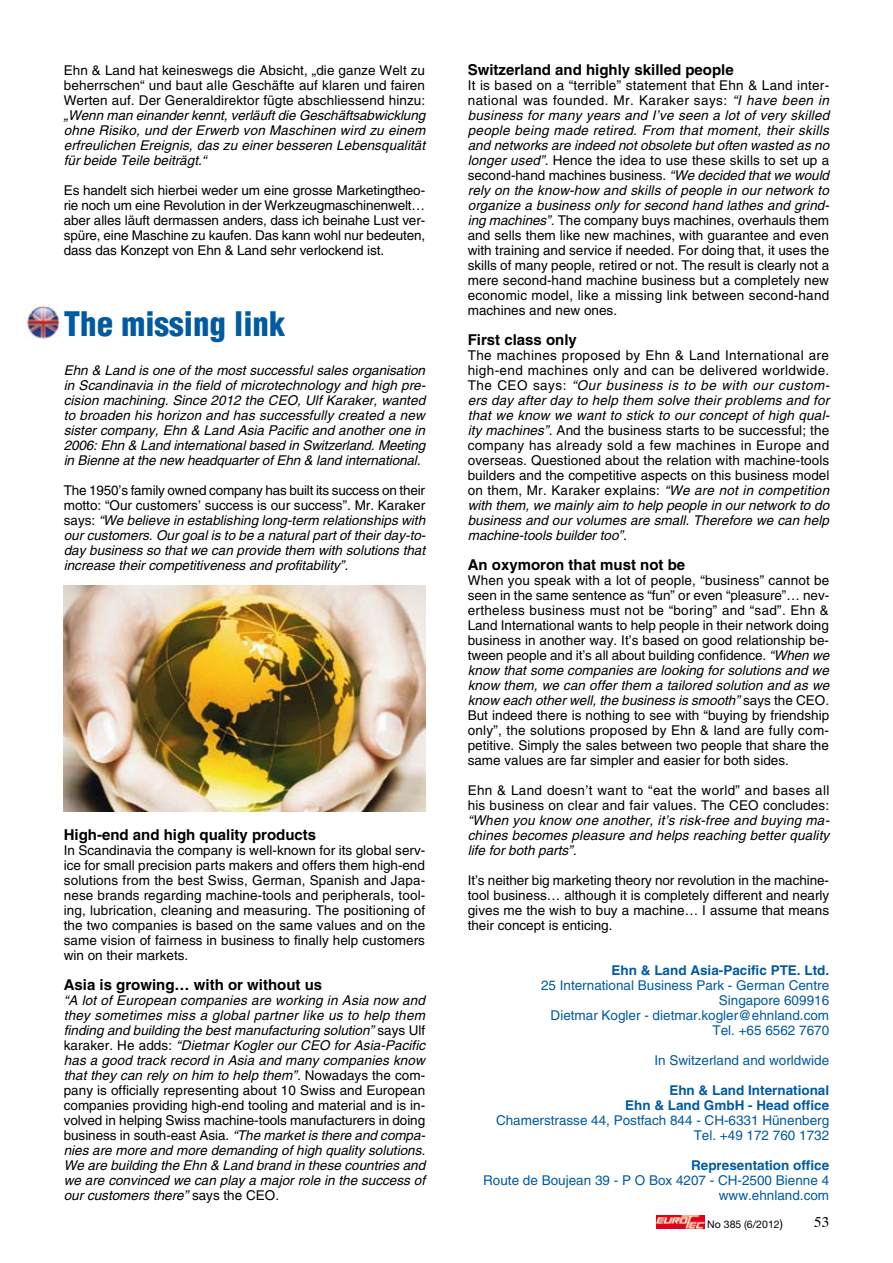
<style>
.page{position:relative;width:893px;height:1263px;background:#fff}
.page>*{position:absolute;margin:0;border:0;box-sizing:border-box;transform-origin:0 0}
.t1{font:900 condensed 33px "Helvetica";color:#005aa2}
.t2{font:700 15px "Helvetica";color:#000}
.t3{font:13.5px/15px "Helvetica";letter-spacing:.005em;color:#000;text-align:justify}
.t4{font:italic 13.5px/15px "Helvetica";color:#000;text-align:justify}
.t5{font:13.5px/15px "Helvetica";color:#005aa2;text-align:right}
.t6{font:700 13.5px/15px "Helvetica";color:#005aa2;text-align:right}
.t7{font:13.5px/15px "Helvetica";letter-spacing:.025em;color:#000}
.t8{font:10.5px "Helvetica Neue";color:#000}
.s1{font-style:normal}
.s2{font-style:italic}
.s3{font-size:12px}
</style>
<div class="page">
<svg style="left:656px;top:1215px;width:1px;height:13px"></svg>
<img style="left:657px;top:1215px;width:47px;height:13px">
<img style="left:64px;top:586px;width:361px;height:225px">
<img style="left:23px;top:304px;width:37px;height:35px">
<p class="t3" style="left:64px;top:63px;width:363px">Ehn &amp; Land hat keineswegs die Absicht, „die ganze Welt zu beherrschen“ und baut alle Geschäfte auf klaren und fairen Werten auf. Der Generaldirektor fügte abschliessend hinzu:</p>
<p class="t4" style="left:64px;top:108px;width:363px">„Wenn man einander kennt, verläuft die Geschäftsabwicklung ohne Risiko, und der Erwerb von Maschinen wird zu einem erfreulichen Ereignis, das zu einer besseren Lebensqualität für beide Teile beiträgt.“</p>
<p class="t3" style="left:64px;top:183px;width:363px">Es handelt sich hierbei weder um eine grosse Marketingtheo&shy;rie noch um eine Revolution in der Werkzeugmaschinenwelt… aber alles läuft dermassen anders, dass ich beinahe Lust ver&shy;spüre, eine Maschine zu kaufen. Das kann wohl nur bedeuten, dass das Konzept von Ehn &amp; Land sehr verlockend ist.</p>
<h1 class="t1" style="left:64px;top:303px;width:223px">The missing link</h1>
<p class="t4" style="left:64px;top:363px;width:363px">Ehn &amp; Land is one of the most successful sales organisation in Scandinavia in the field of microtechnology and high pre&shy;cision machining. Since 2012 the CEO, Ulf Karaker, wanted to broaden his horizon and has successfully created a new sister company, Ehn &amp; Land Asia Pacific and another one in 2006: Ehn &amp; Land international based in Switzerland. Meeting in Bienne at the new headquarter of Ehn &amp; land international.</p>
<p class="t4" style="left:64px;top:483px;width:363px"><span class="s1">The 1950’s family owned company has built its success on their motto: “Our customers’ success is our success”. Mr. Karaker says:</span> “We believe in establishing long-term relationships with our customers. Our goal is to be a natural part of their day-to&shy;day business so that we can provide them with solutions that increase their competitiveness and profitability”.</p>
<p class="t2" style="left:64px;top:825px;width:254px">High-end and high quality products</p>
<p class="t3" style="left:64px;top:843px;width:363px">I n Scandinavia the company is well-known for its global serv&shy;ice for small precision parts makers and offers them high-end solutions from the best Swiss, German, Spanish and Japa&shy;nese brands regarding machine-tools and peripherals, tool&shy;ing, lubrication, cleaning and measuring. The positioning of the two companies is based on the same values and on the same vision of fairness in business to finally help customers win on their markets.</p>
<p class="t2" style="left:64px;top:975px;width:260px">Asia is growing… with or without us</p>
<p class="t4" style="left:64px;top:993px;width:363px">“A lot of European companies are working in Asia now and they sometimes miss a global partner like us to help them finding and building the best manufacturing solution” <span class="s1">says U lf karaker. He adds:</span> “Dietmar Kogler our CEO for Asia-Pacific has a good track record in Asia and many companies know that they can rely on him to help them”. <span class="s1">Nowadays the com&shy;pany is officially representing about 10 Swiss and European companies providing high-end tooling and material and is in&shy;volved in helping Swiss machine-tools manufacturers in doing business in south-east Asia.</span> “The market is there and compa&shy;nies are more and more demanding of high quality solutions.<br>We are building the Ehn &amp; Land brand in these countries and we are convinced we can play a major role in the success of our customers there” <span class="s1">says the CEO</span></p>
<p class="t3" style="left:275px;top:1188px;width:5px">.</p>
<p class="t2" style="left:468px;top:60px;width:267px">Switzerland and highly skilled people</p>
<p class="t3" style="left:468px;top:78px;width:363px">It is based on a “terrible” statement that Ehn &amp; Land inter&shy;national was founded. Mr. Karaker says: <span class="s2">“I have been in business for many years and I’ve seen a lot of very skilled people being made retired. From that moment, their skills and networks are indeed not obsolete but often wasted as no longer used”.</span> Hence the idea to use these skills to set up a second-hand machines business. <span class="s2">“We decided that we would rely on the know-how and skills of people in our network to organize a business only for second hand lathes and grind&shy;ing machines”.</span> The company buys machines, overhauls them and sells them like new machines, with guarantee and even with training and service if needed. For doing that, it uses the skills of many people, retired or not. The result is clearly not a mere second-hand machine business but a completely new economic model, like a missing link between second-hand machines and new ones.</p>
<p class="t2" style="left:468px;top:330px;width:111px">First class only</p>
<p class="t3" style="left:468px;top:348px;width:363px">The machines proposed by Ehn &amp; Land International are high-end machines only and can be delivered worldwide.<br>The CEO</p>
<p class="t4" style="left:468px;top:378px;width:363px;text-indent:65px"><span class="s1">says:</span> “Our business is to be with our custom&shy;ers day after day to help them solve their problems and for that we know we want to stick to our concept of high qual&shy;ity machines”. <span class="s1">And the business starts to be successful; the company has already sold a few machines in Europe and overseas. Questioned about the relation with machine-tools builders and the competitive aspects on this business model on them, Mr. Karaker explains:</span> “We are not in competition with them, we mainly aim to help people in our network to do business and our volumes are small. Therefore we can help machine-tools builder too”.</p>
<p class="t2" style="left:468px;top:555px;width:219px">An oxymoron that must not be</p>
<p class="t3" style="left:468px;top:573px;width:363px">When you speak with a lot of people, “business” cannot be seen in the same sentence as “fun” or even “pleasure”… nev&shy;ertheless business must not be “boring” and “sad”. Ehn &amp; Land I nternational wants to help people in their network doing business in another way. It’s based on good relationship be&shy;tween people and it’s all about building confidence. <span class="s2">“When we know that some companies are looking for solutions and we know them, we can offer them a tailored solution and as we know each other well, the business is smooth”</span> says the CEO</p>
<p class="t3" style="left:468px;top:693px;width:363px;text-indent:358px">.<br>But indeed there is nothing to see with “buying by friendship only”, the solutions proposed by Ehn &amp; land are fully com&shy;petitive. Simply the sales between two people that share the same values are far simpler and easier for both sides.</p>
<p class="t7" style="left:468px;top:783px;width:363px">Ehn &amp; Land doesn’t want to “eat the world” and bases all his business on clear and fair values. The CEO</p>
<p class="t3" style="left:763px;top:798px;width:68px">concludes:</p>
<p class="t4" style="left:468px;top:813px;width:363px">“When you know one another, it’s risk-free and buying ma&shy;chines becomes pleasure and helps reaching better quality life for both parts”.</p>
<p class="t3" style="left:468px;top:873px;width:363px">It’s neither big marketing theory nor revolution in the machine&shy;tool business… although it is completely different and nearly gives me the wish to buy a machine… I assume that means their concept is enticing.</p>
<p class="t6" style="left:612px;top:962px;width:219px">Ehn &amp; Land Asia-Pacific PTE. Ltd.</p>
<p class="t5" style="left:541px;top:978px;width:290px">25 I nternational Business Park - German Centre<br>Singapore 609916<br>Dietmar Kogler - dietmar.kogler@ehnland.com<br>Tel. +65 6562 7670</p>
<p class="t5" style="left:654px;top:1053px;width:176px">I n Switzerland and worldwide</p>
<p class="t6" style="left:625px;top:1082px;width:206px">Ehn &amp; Land International<br>Ehn &amp; Land GmbH - Head office</p>
<p class="t5" style="left:496px;top:1113px;width:335px">Chamerstrasse 44, Postfach 844 - CH -6331 Hünenberg<br>Tel. +49 172 760 1732</p>
<p class="t6" style="left:691px;top:1157px;width:140px">Representation office</p>
<p class="t5" style="left:483px;top:1173px;width:347px">Route de Boujean 39 - P O Box 4207 - CH -2500 Bienne 4 www.ehnland.com</p>
<p class="t8" style="left:707px;top:1218px;width:77px">No 385 (6/2012<span class="s3">)</span></p>
</div>
